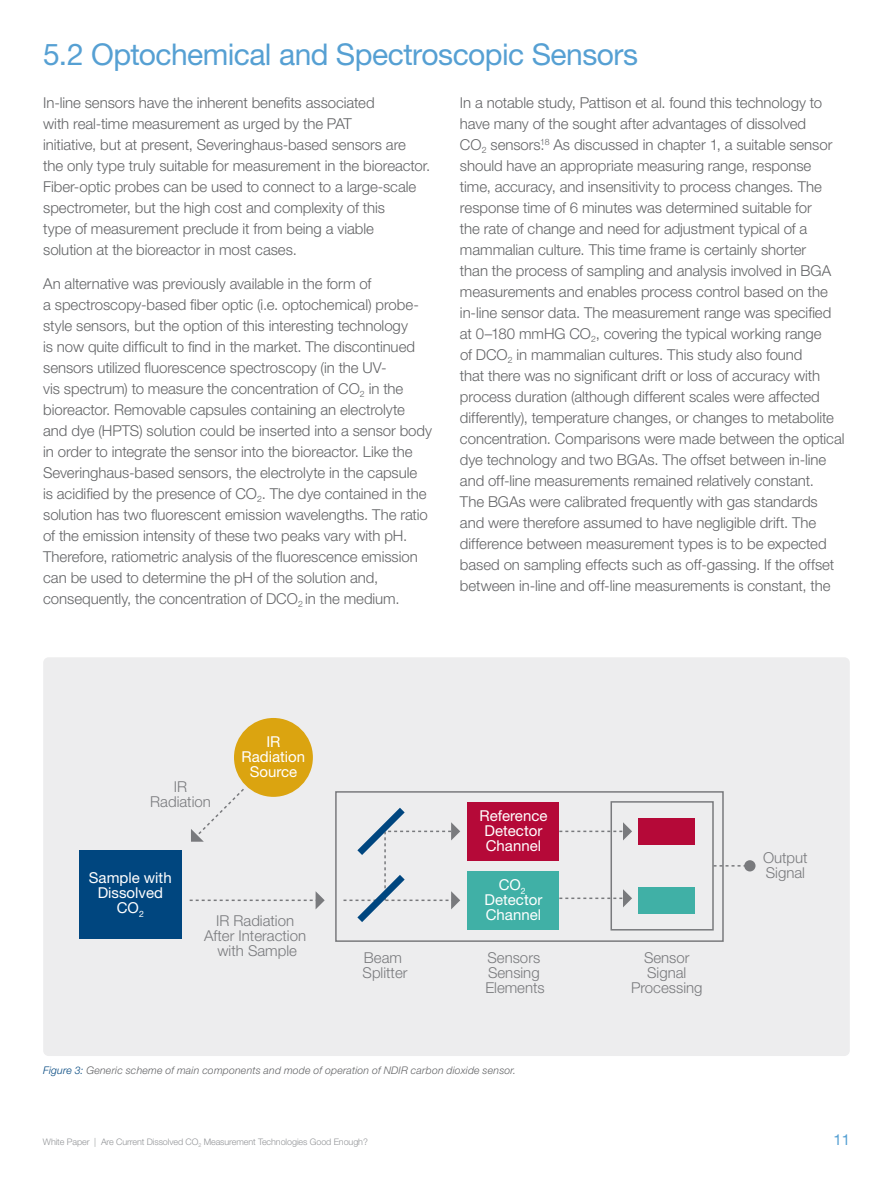
<style>
.page{position:relative;width:893px;height:1188px;background:#fff}
.page>*{position:absolute;margin:0;border:0;box-sizing:border-box;transform-origin:0 0}
.t1{font:30px "Helvetica Neue LT Std";letter-spacing:-.02em;color:#56a0d3}
.t2{font:300 15px/21px "Helvetica Neue LT Std";letter-spacing:-.005em;color:#636466}
.t3{font:300 15px/15px "Helvetica Neue LT Std";color:#797a7d;text-align:center}
.t4{font:15px/15px "Helvetica Neue LT Std";color:#fff;text-align:center}
.t5{font:15px "Helvetica Neue LT Std";color:#56a0d3}
.t6{font:italic 300 10.5px "Helvetica Neue LT Std";letter-spacing:.02em;color:#636466}
.t7{font:300 9px "Helvetica Neue LT Std";letter-spacing:-.01em;color:#939598}
.s1{color:#00467f}
</style>
<div class="page">
<div style="left:43px;top:657px;width:807px;height:399px;background:#ededee;border-radius:5px"></div>
<div style="left:79px;top:850px;width:103px;height:88px;background:#00467f"></div>
<svg style="left:190px;top:891px;width:135px;height:18px"></svg>
<div style="left:335px;top:791px;width:389px;height:151px;border:2px solid #797a7d"></div>
<svg style="left:343px;top:808px;width:117px;height:114px"></svg>
<div style="left:468px;top:871px;width:91px;height:59px;background:#40b0a6"></div>
<div style="left:468px;top:802px;width:91px;height:59px;background:#b50938"></div>
<div style="left:638px;top:887px;width:57px;height:27px;background:#40b0a6"></div>
<div style="left:610px;top:801px;width:104px;height:130px;border:2px solid #797a7d"></div>
<div style="left:638px;top:818px;width:57px;height:27px;background:#b50938"></div>
<svg style="left:559px;top:822px;width:73px;height:18px"></svg>
<svg style="left:559px;top:889px;width:73px;height:18px"></svg>
<svg style="left:713px;top:865px;width:31px;height:2px"></svg>
<div style="left:744px;top:860px;width:11px;height:11px;background:#797a7d;border-radius:50%"></div>
<svg style="left:191px;top:789px;width:53px;height:53px"></svg>
<div style="left:234px;top:718px;width:79px;height:79px;background:#dba410;border-radius:50%"></div>
<h1 class="t1" style="left:43px;top:36px;width:597px">5.2 Optochemical and Spectroscopic Sensors</h1>
<p class="t2" style="left:43px;top:92px;width:389px">In-line sensors have the inherent benefits associated<br>with real-time measurement as urged by the PAT<br>initiative, but at present, Severinghaus-based sensors are<br>the only type truly suitable for measurement in the bioreactor.<br>Fiber-optic probes can be used to connect to a large-scale spectrometer, but the high cost and complexity of this<br>type of measurement preclude it from being a viable<br>solution at the bioreactor in most cases.</p>
<p class="t2" style="left:43px;top:273px;width:390px">An alternative was previously available in the form of<br>a spectroscopy-based fiber optic (i.e. optochemical) probe&shy;style sensors, but the option of this interesting technology<br>is now quite difficult to find in the market. The discontinued sensors utilized fluorescence spectroscopy (in the UV-<br>vis spectrum) to measure the concentration of CO<sub>2</sub> in the bioreactor. Removable capsules containing an electrolyte and dye (HPTS) solution could be inserted into a sensor body in order to integrate the sensor into the bioreactor. Like the Severinghaus-based sensors, the electrolyte in the capsule<br>is acidified by the presence of CO<sub>2</sub>. The dye contained in the solution has two fluorescent emission wavelengths. The ratio of the emission intensity of these two peaks vary with pH.<br>Therefore, ratiometric analysis of the fluorescence emission can be used to determine the pH of the solution and, consequently, the concentration of DCO<sub>2</sub> in the medium.</p>
<p class="t2" style="left:460px;top:92px;width:386px">In a notable study, Pattison et al. found this technology to have many of the sought after advantages of dissolved<br>CO<sub>2</sub> sensors.<sup>18</sup> As discussed in chapter 1, a suitable sensor should have an appropriate measuring range, response time, accuracy, and insensitivity to process changes. The response time of 6 minutes was determined suitable for<br>the rate of change and need for adjustment typical of a mammalian culture. This time frame is certainly shorter<br>than the process of sampling and analysis involved in BGA measurements and enables process control based on the in-line sensor data. The measurement range was specified at 0–180 mmHG CO<sub>2</sub>, covering the typical working range<br>of DCO<sub>2</sub> in mammalian cultures. This study also found<br>that there was no significant drift or loss of accuracy with process duration (although different scales were affected differently), temperature changes, or changes to metabolite concentration. Comparisons were made between the optical dye technology and two BGAs. The offset between in-line and off-line measurements remained relatively constant.<br>The BGAs were calibrated frequently with gas standards and were therefore assumed to have negligible drift. The difference between measurement types is to be expected based on sampling effects such as off-gassing. If the offset between in-line and off-line measurements is constant, the</p>
<p class="t3" style="left:150px;top:779px;width:62px">IR<br>Radiation</p>
<p class="t4" style="left:242px;top:734px;width:65px">IR<br>Radiation<br>Source</p>
<p class="t4" style="left:89px;top:870px;width:84px">Sample with<br>Dissolved<br>CO<sub>2</sub></p>
<p class="t3" style="left:204px;top:913px;width:103px">IR Radiation<br>After Interaction with Sample</p>
<p class="t3" style="left:363px;top:950px;width:46px;text-align:left">Beam<br>Splitter</p>
<p class="t4" style="left:479px;top:808px;width:70px">Reference<br>Detector<br>Channel</p>
<p class="t4" style="left:485px;top:877px;width:59px">CO<sub>2<br></sub>Detector<br>Channel</p>
<p class="t3" style="left:485px;top:950px;width:61px;text-align:left">Sensors<br>Sensing<br>Elements</p>
<p class="t3" style="left:631px;top:950px;width:73px">Sensor<br>Signal<br>Processing</p>
<p class="t3" style="left:763px;top:850px;width:46px;text-align:left">Output<br>Signal</p>
<p class="t6" style="left:43px;top:1064px;width:474px"><span class="s1">Figure 3:</span> Generic scheme of main components and mode of operation of NDIR carbon dioxide sensor.</p>
<p class="t7" style="left:43px;top:1136px;width:326px">White Paper | Are Current Dissolved CO<sub>2</sub> Measurement Technologies Good Enough?</p>
<p class="t5" style="left:833px;top:1131px;width:18px">11</p>
</div>
